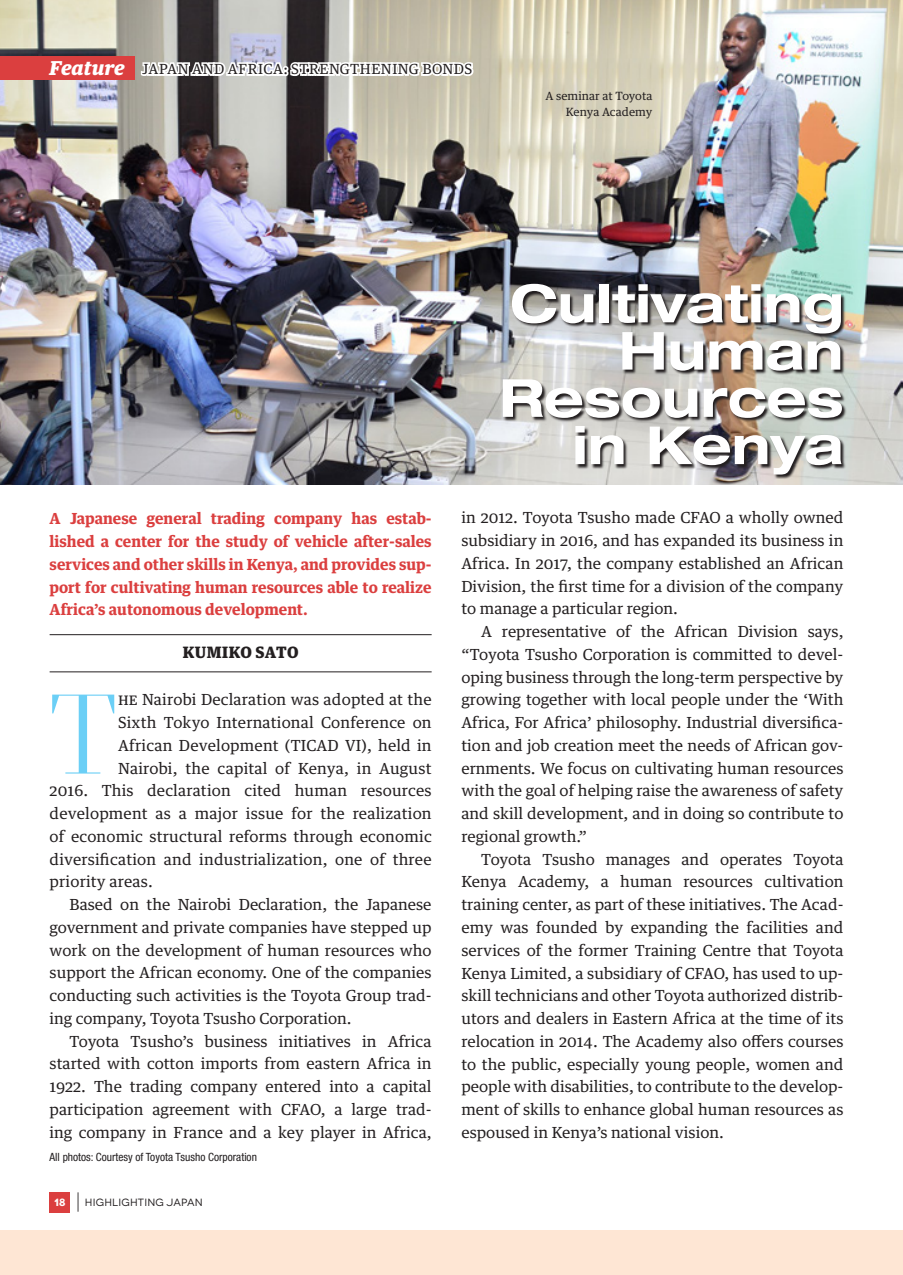
<style>
.page{position:relative;width:903px;height:1275px;background:#fff}
.page>*{position:absolute;margin:0;border:0;box-sizing:border-box;transform-origin:0 0}
.t1{font:300 112.88px "Prumo Display";color:#6bcff6}
.t2{font:700 expanded 52.5px/47.2px "Helvetica Neue LT Pro";color:#fff;text-align:right}
.t3{font:300 22.75px "Novecentowide";color:#231f20}
.t4{font:900 15.75px "Guardian Text Egyp";letter-spacing:.03em;color:#231f20}
.t5{font:15.4px/22.8px "Guardian Text Egyp";color:#231f20;text-align:justify}
.t6{font:700 15.4px/22.8px "Guardian Text Egyp";color:#db3f3f;text-align:justify}
.t7{font:14px "Guardian Text Egyp";letter-spacing:.04em;color:#231f20}
.t8{font:condensed 11.38px "Helvetica Neue LT Pro";color:#231f20}
.t9{font:11.38px/15.8px "Guardian Text Egyp";color:#231f20;text-align:right}
.t10{font:10.5px "Novecentowide";letter-spacing:.02em;color:#231f20}
.t11{font:700 10.5px "Novecentowide";color:#fff}
.s1{font-weight:900;font-style:italic;font-size:19.25px;color:#fff}
</style>
<div class="page">
<div style="left:0;top:1230px;width:903px;height:45px;background:#fee6d4"></div>
<img style="left:0;top:0;width:903px;height:484px">
<div style="left:0;top:57px;width:134px;height:23px;background:#db3f3f"></div>
<div style="left:50px;top:1192px;width:20px;height:20px;background:#db3f3f"></div>
<svg style="left:139px;top:59px;width:336px;height:20px"></svg>
<svg style="left:503px;top:285px;width:343px;height:194px;background:#908d89"></svg>
<hr style="left:50px;top:634px;width:382px;height:1px;background:#231f20">
<hr style="left:50px;top:672px;width:382px;height:1px;background:#231f20">
<p class="t7" style="left:50px;top:57px;width:424px"><span class="s1">Feature</span> JAPAN AND AFRICA: STRENGTHENING BONDS</p>
<p class="t9" style="left:545px;top:87px;width:108px">A seminar at Toyota<br>Kenya Academy</p>
<h2 class="t2" style="left:499px;top:278px;width:346px">Cultivating<br>Human<br>Resources in Kenya</h2>
<p class="t6" style="left:50px;top:506px;width:384px">A Japanese general trading company has estab&shy;lished a center for the study of vehicle after-sales services and other skills in Kenya, and provides sup&shy;port for cultivating human resources able to realize Africa’s autonomous development.</p>
<p class="t4" style="left:183px;top:639px;width:117px">KUMIKO SATO</p>
<h1 class="t1" style="left:50px;top:668px;width:69px">T</h1>
<p class="t5" style="left:118px;top:687px;width:315px">he Nairobi Declaration was adopted at the</p>
<p class="t5" style="left:118px;top:710px;width:315px">Sixth Tokyo International Conference on</p>
<p class="t5" style="left:118px;top:732px;width:315px">African Development (TICAD VI), held in</p>
<p class="t5" style="left:118px;top:755px;width:315px">Nairobi, the capital of Kenya, in August</p>
<p class="t5" style="left:50px;top:778px;width:383px">2016. This declaration cited human resources</p>
<p class="t5" style="left:50px;top:801px;width:384px">development as a major issue for the realization</p>
<p class="t5" style="left:50px;top:823px;width:383px">of economic structural reforms through economic</p>
<p class="t5" style="left:50px;top:846px;width:383px">diversification and industrialization, one of three</p>
<p class="t5" style="left:50px;top:869px;width:105px">priority areas.</p>
<p class="t5" style="left:69px;top:892px;width:364px">Based on the Nairobi Declaration, the Japanese</p>
<p class="t5" style="left:50px;top:914px;width:383px">government and private companies have stepped up</p>
<p class="t5" style="left:50px;top:937px;width:383px">work on the development of human resources who</p>
<p class="t5" style="left:50px;top:960px;width:383px">support the African economy. One of the companies</p>
<p class="t5" style="left:50px;top:983px;width:383px">conducting such activities is the Toyota Group trad-</p>
<p class="t5" style="left:50px;top:1005px;width:303px">ing company, Toyota Tsusho Corporation.</p>
<p class="t5" style="left:69px;top:1028px;width:364px">Toyota Tsusho’s business initiatives in Africa</p>
<p class="t5" style="left:50px;top:1051px;width:384px">started with cotton imports from eastern Africa in</p>
<p class="t5" style="left:50px;top:1074px;width:383px">1922. The trading company entered into a capital</p>
<p class="t5" style="left:50px;top:1096px;width:383px">participation agreement with CFAO, a large trad-</p>
<p class="t5" style="left:50px;top:1119px;width:383px">ing company in France and a key player in Africa,</p>
<p class="t8" style="left:50px;top:1150px;width:209px">All photos: Courtesy of Toyota Tsusho Corporation</p>
<h3 class="t3" style="left:76px;top:1189px;width:7px">|</h3>
<p class="t11" style="left:54px;top:1196px;width:13px">18</p>
<p class="t10" style="left:85px;top:1196px;width:119px">HIGHLIGHTING JAPAN</p>
<p class="t5" style="left:461px;top:505px;width:383px">in 2012. Toyota Tsusho made CFAO a wholly owned subsidiary in 2016, and has expanded its business in Africa. In 2017, the company established an African Division, the first time for a division of the company to manage a particular region.</p>
<p class="t5" style="left:461px;top:619px;width:384px;text-indent:20px">A representative of the African Division says, “Toyota Tsusho Corporation is committed to devel&shy;oping business through the long-term perspective by growing together with local people under the ‘With Africa, For Africa’ philosophy. Industrial diversifica&shy;tion and job creation meet the needs of African gov&shy;ernments. We focus on cultivating human resources with the goal of helping raise the awareness of safety and skill development, and in doing so contribute to regional growth.”</p>
<p class="t5" style="left:461px;top:846px;width:384px;text-indent:20px">Toyota Tsusho manages and operates Toyota Kenya Academy, a human resources cultivation training center, as part of these initiatives. The Acad&shy;emy was founded by expanding the facilities and services of the former Training Centre that Toyota Kenya Limited, a subsidiary of CFAO, has used to up&shy;skill technicians and other Toyota authorized distrib&shy;utors and dealers in Eastern Africa at the time of its relocation in 2014. The Academy also offers courses to the public, especially young people, women and people with disabilities, to contribute to the develop&shy;ment of skills to enhance global human resources as espoused in Kenya’s national vision.</p>
</div>
